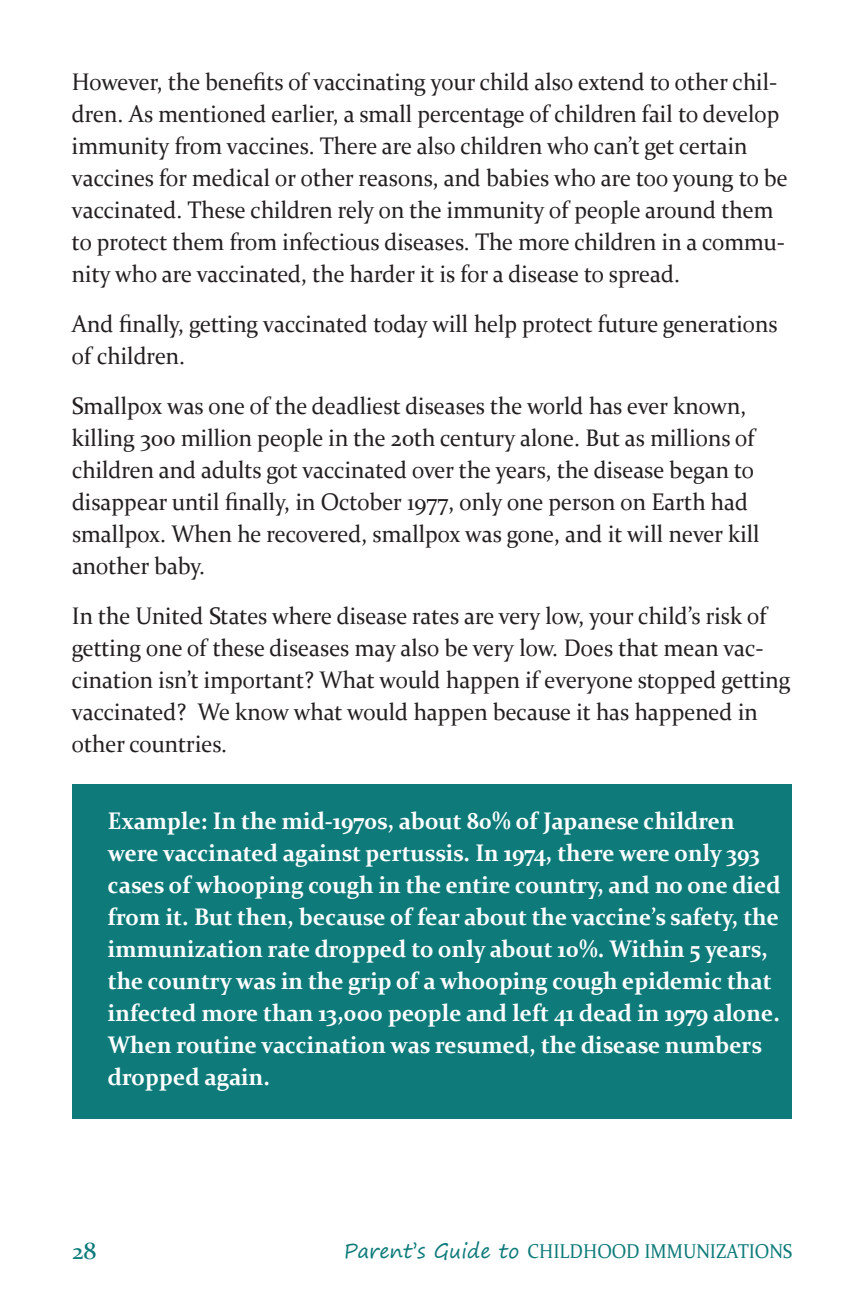
<style>
.page{position:relative;width:864px;height:1296px;background:#fff}
.page>*{position:absolute;margin:0;border:0;box-sizing:border-box;transform-origin:0 0}
.t1{font:24px/32px "Constantia";color:#231f20;scale:.95 1}
.t2{font:700 24px/32px "Constantia";color:#fff;scale:.95 1}
.t3{font:24px "Constantia";color:#0e7b7a}
.t4{font:20px "Constantia";color:#0e7b7a;scale:.9 1}
.s1{font-family:"Segoe Print"}
</style>
<div class="page">
<div style="left:72px;top:784px;width:720px;height:335px;background:#0e7b7a"></div>
<p class="t1" style="left:72px;top:65px;width:755px">However, the benefits of vaccinating your child also extend to other chil&shy;dren. As mentioned earlier, a small percentage of children fail to develop immunity from vaccines. There are also children who can’t get certain vaccines for medical or other reasons, and babies who are too young to be vaccinated. These children rely on the immunity of people around them to protect them from infectious diseases. The more children in a commu&shy;nity who are vaccinated, the harder it is for a disease to spread.</p>
<p class="t1" style="left:72px;top:307px;width:744px">And finally, getting vaccinated today will help protect future generations of children.</p>
<p class="t1" style="left:72px;top:389px;width:725px">Smallpox was one of the deadliest diseases the world has ever known, killing 300 million people in the 20th century alone. But as millions of children and adults got vaccinated over the years, the disease began to disappear until finally, in October 1977, only one person on Earth had smallpox. When he recovered, smallpox was gone, and it will never kill another baby.</p>
<p class="t1" style="left:72px;top:599px;width:758px">In the United States where disease rates are very low, your child’s risk of getting one of these diseases may also be very low. Does that mean vac&shy;cination isn’t important? What would happen if everyone stopped getting vaccinated? We know what would happen because it has happened in other countries.</p>
<p class="t2" style="left:108px;top:804px;width:710px">Example: In the mid-1970s, about 80% of Japanese children were vaccinated against pertussis. In 1974, there were only 393 cases of whooping cough in the entire country, and no one died from it. But then, because of fear about the vaccine’s safety, the immunization rate dropped to only about 10%. Within 5 years, the country was in the grip of a whooping cough epidemic that infected more than 13,000 people and left 41 dead in 1979 alone.<br>When routine vaccination was resumed, the disease numbers dropped again.</p>
<p class="t3" style="left:72px;top:1234px;width:26px">28</p>
<p class="t4" style="left:344px;top:1237px;width:500px"><span class="s1">Parent’s Guide to</span> CHILDHOOD IMMUNIZATIONS</p>
</div>
